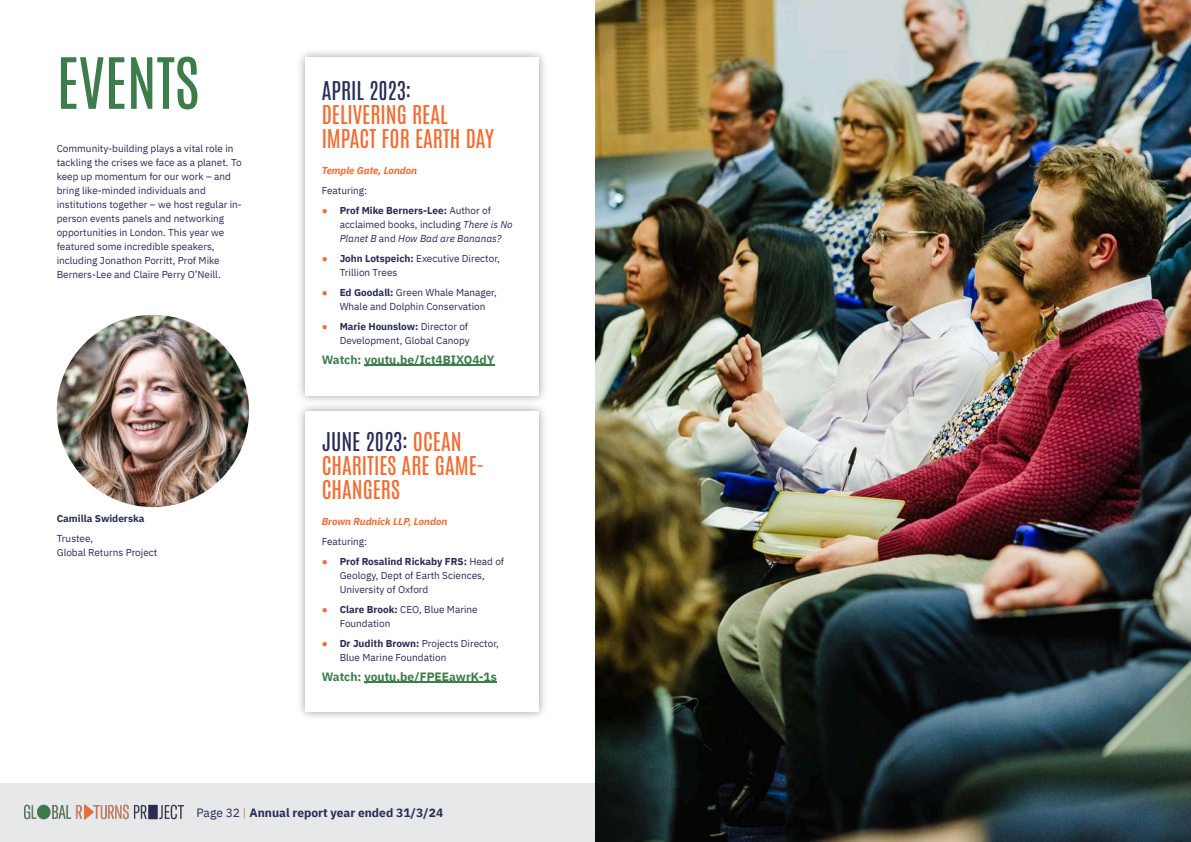
<style>
.page{position:relative;width:1191px;height:842px;background:#fff}
.page>*{position:absolute;margin:0;border:0;box-sizing:border-box;transform-origin:0 0}
.t1{font:60px "Antonio";color:#3d7c4b}
.t2{font:22px/24px "Antonio";color:#f26b30}
.t3{font:22px "Antonio";color:#292c57}
.t4{font:700 12px "IBM Plex Sans";color:#3d7c4b}
.t5{font:700 12px "IBM Plex Sans";color:#292c57}
.t6{font:10px/14px "IBM Plex Sans";color:#292c57}
.t7{font:italic 700 10px "IBM Plex Sans";color:#f26b30}
.t8{font:700 10px "IBM Plex Sans";color:#292c57}
.s1{font-family:"Arial";color:#f26b30}
.s2{font-weight:700}
.s3{font-style:italic}
.s4{color:#292c57}
.s5{font-weight:400}
.s6{font-weight:400;color:#f26b30}
</style>
<div class="page">
<img style="left:57px;top:315px;width:192px;height:192px;border-radius:50%">
<div style="left:0;top:783px;width:1191px;height:59px;background:#e7e8e9"></div>
<img style="left:24px;top:805px;width:160px;height:15px">
<img style="left:300px;top:52px;width:245px;height:349px">
<div style="left:305px;top:57px;width:234px;height:338px;background:#fff"></div>
<hr style="left:364px;top:365px;width:130px;height:1px;background:#3d7c4b">
<img style="left:300px;top:405px;width:245px;height:312px">
<div style="left:305px;top:411px;width:234px;height:301px;background:#fff"></div>
<hr style="left:364px;top:682px;width:133px;height:1px;background:#3d7c4b">
<img style="left:595px;top:0;width:596px;height:842px">
<h1 class="t1" style="left:57px;top:40px;width:144px">EVENTS</h1>
<p class="t6" style="left:57px;top:142px;width:187px">Community-building plays a vital role in tackling the crises we face as a planet. To keep up momentum for our work – and bring like-minded individuals and institutions together – we host regular in&shy;person events panels and networking opportunities in London. This year we featured some incredible speakers, including Jonathon Porritt, Prof Mike Berners-Lee and Claire Perry O’Neill.</p>
<p class="t8" style="left:57px;top:515px;width:89px">Camilla Swiderska</p>
<p class="t6" style="left:57px;top:533px;width:102px">Trustee,<br>Global Returns Project</p>
<h2 class="t3" style="left:322px;top:74px;width:91px">APRIL 2023:</h2>
<h2 class="t2" style="left:322px;top:101px;width:174px">DELIVERING REAL<br>IMPACT FOR EARTH DAY</h2>
<p class="t7" style="left:322px;top:166px;width:97px">Temple Gate, London</p>
<p class="t6" style="left:322px;top:184px;width:47px">Featuring:</p>
<p class="t6" style="left:340px;top:204px;width:175px;text-indent:-18px"><span class="s1">●</span> <span class="s2">Prof Mike Berners-Lee:</span> Author of acclaimed books, including <span class="s3">There is No<br>Planet B</span> and <span class="s3">How Bad are Bananas?</span></p>
<p class="t6" style="left:340px;top:252px;width:162px;text-indent:-18px"><span class="s1">●</span> <span class="s2">John Lotspeich:</span> Executive Director,<br>Trillion Trees</p>
<p class="t6" style="left:340px;top:286px;width:159px;text-indent:-18px"><span class="s1">●</span> <span class="s2">Ed Goodall:</span> Green Whale Manager,<br>Whale and Dolphin Conservation</p>
<p class="t6" style="left:322px;top:320px;width:150px;text-align:right"><span class="s1">●</span> <span class="s2">Marie Hounslow:</span> Director of<br>Development, Global Canopy</p>
<p class="t4" style="left:322px;top:355px;width:174px">Watch: youtu.be/Ict4BIXQ4dY</p>
<h2 class="t2" style="left:322px;top:428px;width:164px"><span class="s4">JUNE 2023:</span> OCEAN<br>CHARITIES ARE GAME-<br>CHANGERS</h2>
<p class="t7" style="left:322px;top:517px;width:127px">Brown Rudnick LLP, London</p>
<p class="t6" style="left:322px;top:535px;width:47px">Featuring:</p>
<p class="t6" style="left:340px;top:555px;width:166px;text-indent:-18px"><span class="s1">●</span> <span class="s2">Prof Rosalind Rickaby FRS:</span> Head of<br>Geology, Dept of Earth Sciences,<br>University of Oxford</p>
<p class="t6" style="left:340px;top:603px;width:140px;text-indent:-18px"><span class="s1">●</span> <span class="s2">Clare Brook:</span> CEO, Blue Marine<br>Foundation</p>
<p class="t6" style="left:340px;top:637px;width:161px;text-indent:-18px"><span class="s1">●</span> <span class="s2">Dr Judith Brown:</span> Projects Director,<br>Blue Marine Foundation</p>
<p class="t4" style="left:322px;top:672px;width:177px">Watch: youtu.be/FPEEawrK-1s</p>
<p class="t5" style="left:196px;top:807px;width:248px"><span class="s5">Page 32</span> <span class="s6">|</span> Annual report year ended 31/3/24</p>
</div>
